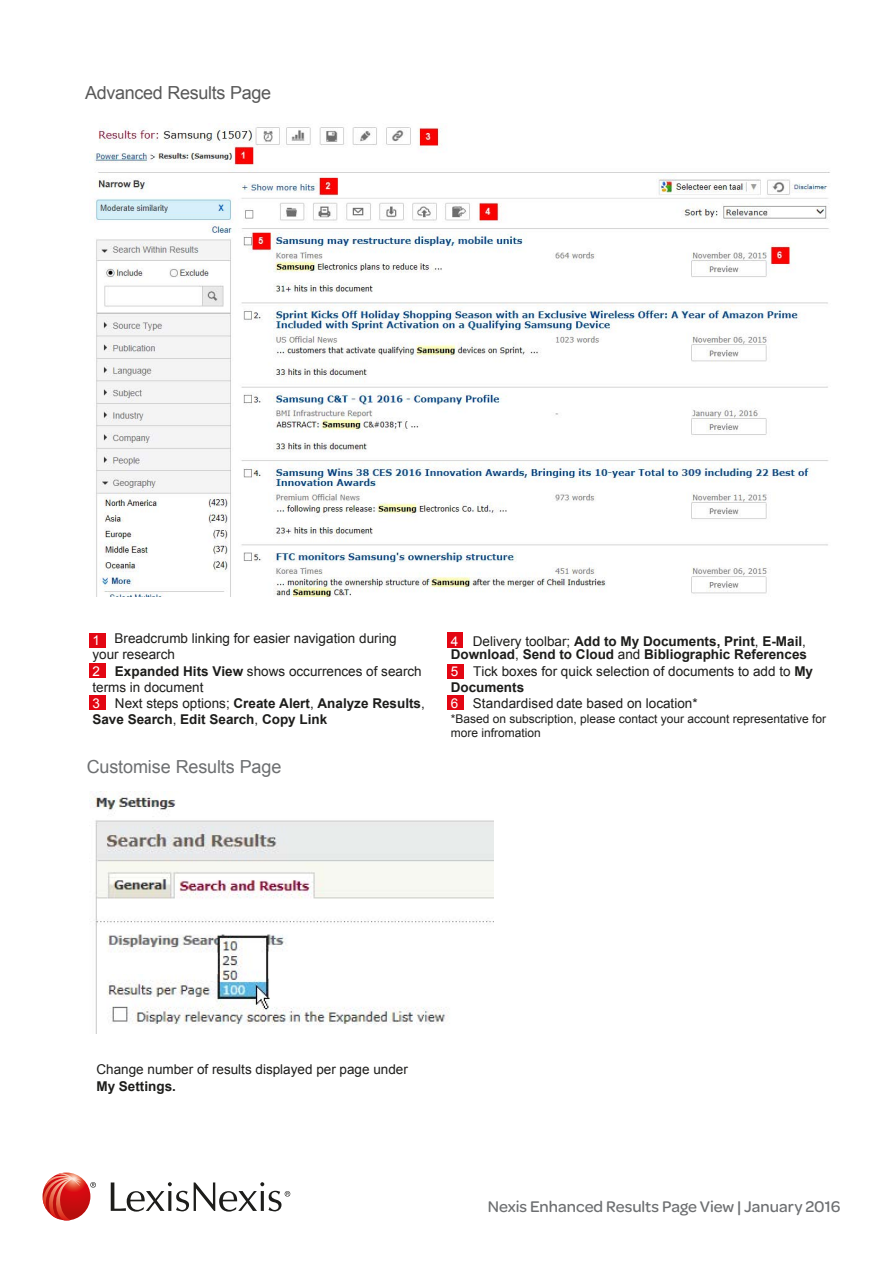
<style>
.page{position:relative;width:893px;height:1263px;background:#fff}
.page>*{position:absolute;margin:0;border:0;box-sizing:border-box;transform-origin:0 0}
.t1{font:18px "Arial";letter-spacing:-.015em;color:#595959}
.t2{font:18px "Arial";letter-spacing:-.01em;color:#6d6f71}
.t3{font:500 16.5px "Omnes";color:#6d6f71}
.t4{font:15px "Arial";color:#706f6f}
.t5{font:13.5px/16.2px "Arial";color:#1d1d1b}
.t6{font:700 13.5px/13.4px "Arial";color:#1d1d1b}
.t7{font:13.5px "Arial";color:#fff}
.t8{font:12px/14.4px "Arial";color:#1d1d1b}
.s1{color:#fff}
.s2{font-weight:700}
.s3{font-weight:400;color:#fff}
.s4{font-weight:400}
</style>
<div class="page">
<div style="left:447px;top:695px;width:17px;height:15px;background:#e30613"></div>
<div style="left:447px;top:664px;width:17px;height:15px;background:#e30613"></div>
<div style="left:90px;top:695px;width:16px;height:15px;background:#e30613"></div>
<div style="left:89px;top:663px;width:17px;height:15px;background:#e30613"></div>
<svg style="left:90px;top:1182px;width:6px;height:6px"></svg>
<svg style="left:111px;top:1182px;width:179px;height:30px"></svg>
<svg style="left:43px;top:1172px;width:47px;height:48px"></svg>
<svg style="left:43px;top:1173px;width:39px;height:47px;background:#db544c"></svg>
<div style="left:89px;top:633px;width:17px;height:15px;background:#e30613"></div>
<img style="left:92px;top:124px;width:738px;height:472px">
<div style="left:447px;top:632px;width:16px;height:15px;background:#e30613"></div>
<img style="left:89px;top:791px;width:404px;height:242px">
<h1 class="t1" style="left:85px;top:81px;width:188px">Advanced Results Page</h1>
<p class="t5" style="left:92px;top:630px;width:334px"><span class="s1">1</span> Breadcrumb linking for easier navigation during your research<br><span class="s1">2</span> <span class="s2">Expanded Hits View</span> shows occurrences of search terms in document<br><span class="s1">3</span> Next steps options; <span class="s2">Create Alert</span>, <span class="s2">Analyze Results</span>, <span class="s2">Save Search</span>, <span class="s2">Edit Search</span>, <span class="s2">Copy Link</span></p>
<p class="t6" style="left:451px;top:635px;width:358px"><span class="s3">4</span> <span class="s4">Delivery toolbar;</span> Add to My Documents, Print<span class="s4">,</span> E-Mail<span class="s4">,<br></span>Download<span class="s4">,</span> Send to Cloud <span class="s4">and</span> Bibliographic References</p>
<p class="t5" style="left:451px;top:663px;width:364px"><span class="s1">5</span> Tick boxes for quick selection of documents to add to <span class="s2">My<br>Documents</span></p>
<p class="t7" style="left:451px;top:694px;width:9px">6</p>
<p class="t5" style="left:531px;top:695px;width:8px">z</p>
<p class="t5" style="left:473px;top:695px;width:226px">Standardised date based on location*</p>
<p class="t8" style="left:451px;top:712px;width:377px">*Based on subscription, please contact your account representative for more infromation</p>
<h1 class="t2" style="left:87px;top:754px;width:196px">Customise Results Page</h1>
<h1 class="t1" style="left:150px;top:756px;width:128px">z Results Page</h1>
<p class="t5" style="left:96px;top:1061px;width:313px">Change number of results displayed per page under</p>
<p class="t6" style="left:96px;top:1080px;width:81px">My Settings.</p>
<p class="t4" style="left:575px;top:1196px;width:262px">Nexis® Results Page | December 2015</p>
<p class="t3" style="left:488px;top:1195px;width:354px">Nexis Enhanced Results Page View | January 2016</p>
</div>
